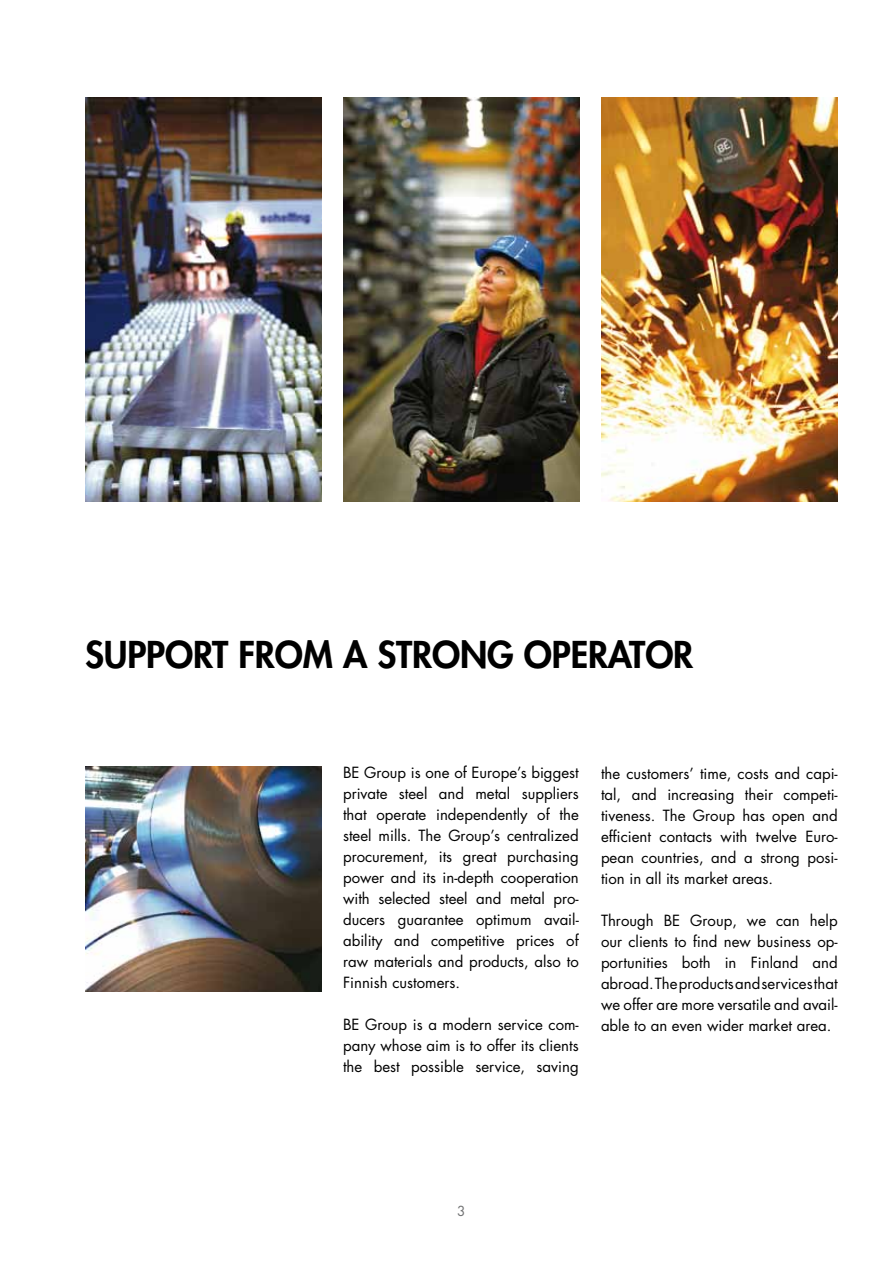
<style>
.page{position:relative;width:893px;height:1263px;background:#fff}
.page>*{position:absolute;margin:0;border:0;box-sizing:border-box;transform-origin:0 0}
.t1{font:800 36px "Futura Std";letter-spacing:-.005em;color:#000}
.t2{font:15px/21px "Futura Std";color:#000;text-align:justify}
.t3{font:13.5px "Futura Std";color:#707172}
</style>
<div class="page">
<img style="left:85px;top:766px;width:237px;height:226px">
<img style="left:85px;top:98px;width:237px;height:404px">
<img style="left:343px;top:98px;width:237px;height:404px">
<img style="left:601px;top:98px;width:237px;height:404px">
<h1 class="t1" style="left:85px;top:631px;width:610px">SUPPORT FROM A STRONG OPERATOR</h1>
<p class="t2" style="left:343px;top:762px;width:237px">BE Group is one of Europe’s biggest private steel and metal suppliers that operate independently of the steel mills. The Group’s centralized procurement, its great purchasing power and its in-depth cooperation with selected steel and metal pro&shy;ducers guarantee optimum avail&shy;ability and competitive prices of raw materials and products, also to Finnish customers.</p>
<p class="t2" style="left:343px;top:1014px;width:237px">BE Group is a modern service com&shy;pany whose aim is to offer its clients the best possible service, saving</p>
<p class="t2" style="left:601px;top:763px;width:238px">the customers’ time, costs and capi&shy;tal, and increasing their competi&shy;tiveness. The Group has open and efficient contacts with twelve Euro&shy;pean countries, and a strong posi&shy;tion in all its market areas.</p>
<p class="t2" style="left:601px;top:910px;width:238px">Through BE Group, we can help our clients to find new business op&shy;portunities both in Finland and abroad. The products and services that we offer are more versatile and avail&shy;able to an even wider market area.</p>
<p class="t3" style="left:457px;top:1202px;width:10px">3</p>
</div>
